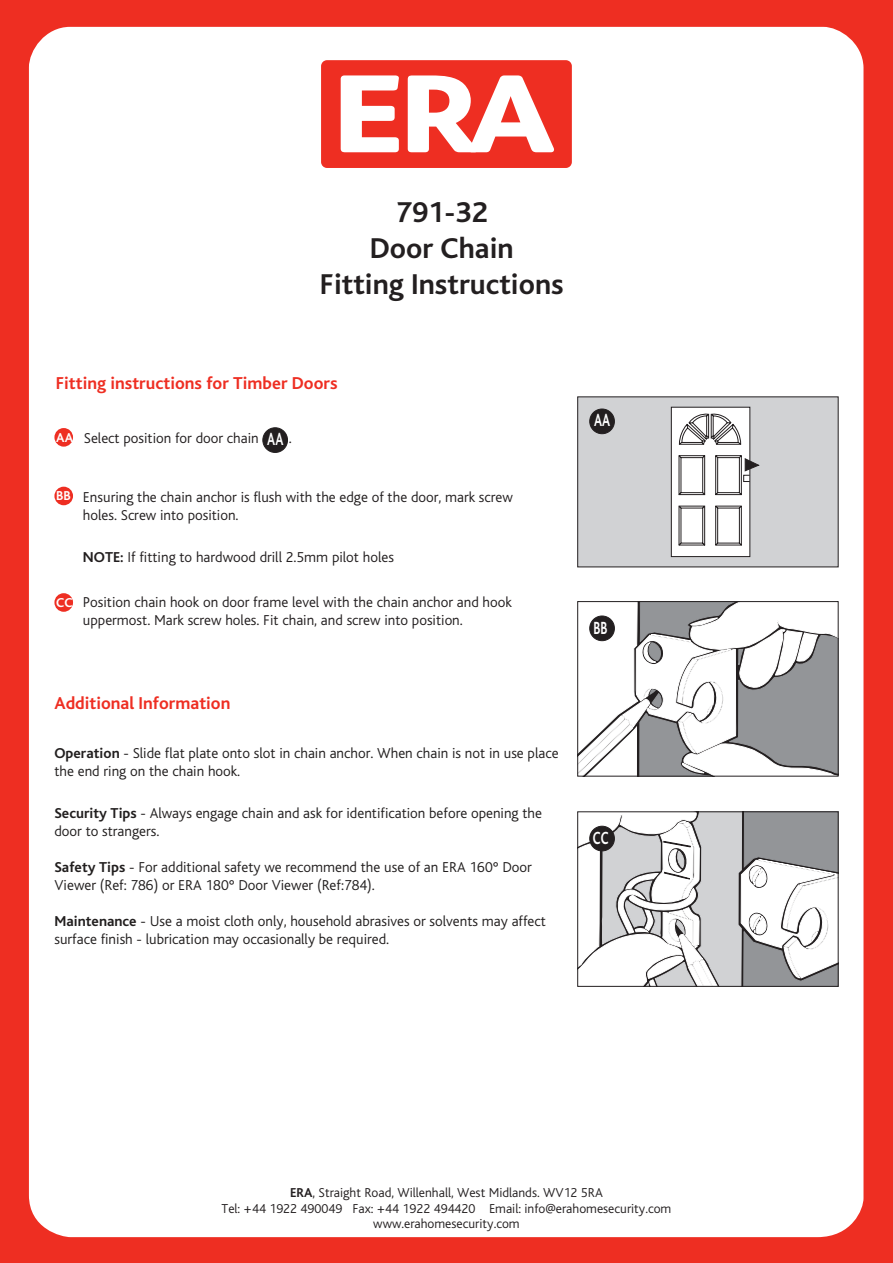
<style>
.page{position:relative;width:893px;height:1263px;background:#ee2e22}
.page>*{position:absolute;margin:0;border:0;box-sizing:border-box;transform-origin:0 0}
.t1{font:700 30px/36px "Bliss";color:#231f20;text-align:center}
.t2{font:700 18.45px "Bliss";color:#fff;scale:.7 1}
.t3{font:700 18px "Bliss";color:#ee2e22}
.t4{font:300 15px/18px "Bliss";color:#211e1e}
.t5{font:300 15px/18px "Bliss";color:#221e1f}
.t6{font:300 13.5px/16.2px "Bliss";color:#231f20;text-align:center}
.t7{font:700 13.5px "Bliss";color:#fff}
.s1{font-weight:700}
</style>
<div class="page">
<div style="left:29px;top:27px;width:834px;height:1210px;background:#fff"></div>
<div style="left:315px;top:54px;width:263px;height:120px;background:#fff;border-radius:9px"></div>
<div style="left:321px;top:60px;width:251px;height:108px;background:#ee2e22;border-radius:6px"></div>
<svg style="left:341px;top:75px;width:58px;height:77px"></svg>
<svg style="left:408px;top:75px;width:146px;height:77px"></svg>
<div style="left:54px;top:593px;width:19px;height:19px;background:#ee2e22;border-radius:50%"></div>
<div style="left:54px;top:487px;width:19px;height:18px;background:#ee2e22;border-radius:50%"></div>
<div style="left:54px;top:428px;width:19px;height:19px;background:#ee2e22;border-radius:50%"></div>
<svg style="left:579px;top:603px;width:257px;height:171px;background:#cecfd0"></svg>
<div style="left:577px;top:601px;width:261px;height:175px;border:1px solid #231f20"></div>
<div style="left:590px;top:616px;width:24px;height:25px;background:#231f20;border-radius:50%"></div>
<div style="left:590px;top:616px;width:24px;height:25px;border:1px solid #231f20;border-radius:50%"></div>
<svg style="left:579px;top:813px;width:257px;height:172px;background:#d0d0d1"></svg>
<div style="left:577px;top:811px;width:261px;height:176px;border:1px solid #231f20"></div>
<div style="left:590px;top:826px;width:24px;height:25px;background:#231f20;border-radius:50%"></div>
<div style="left:590px;top:826px;width:24px;height:25px;border:1px solid #231f20;border-radius:50%"></div>
<div style="left:577px;top:396px;width:261px;height:171px;background:#d1d2d4"></div>
<div style="left:590px;top:409px;width:24px;height:25px;background:#231f20;border-radius:50%"></div>
<div style="left:590px;top:409px;width:24px;height:25px;border:1px solid #231f20;border-radius:50%"></div>
<div style="left:671px;top:407px;width:79px;height:150px;background:#fff;border:1px solid #231f20"></div>
<svg style="left:678px;top:414px;width:81px;height:132px"></svg>
<div style="left:263px;top:428px;width:24px;height:24px;background:#231f20;border-radius:50%"></div>
<div style="left:263px;top:428px;width:25px;height:24px;border:1px solid #231f20;border-radius:50%"></div>
<h1 class="t1" style="left:320px;top:195px;width:245px">791-32<br>Door Chain<br>Fitting Instructions</h1>
<p class="t3" style="left:56px;top:374px;width:283px">Fitting instructions for Timber Doors</p>
<p class="t7" style="left:56px;top:430px;width:18px">AA</p>
<p class="t2" style="left:267px;top:429px;width:25px">AA</p>
<p class="t5" style="left:84px;top:429px;width:176px">Select position for door chain</p>
<p class="t5" style="left:289px;top:429px;width:4px">.</p>
<p class="t7" style="left:56px;top:489px;width:16px">BB</p>
<p class="t5" style="left:83px;top:488px;width:431px">Ensuring the chain anchor is flush with the edge of the door, mark screw holes. Screw into position.</p>
<p class="t5" style="left:83px;top:548px;width:312px"><span class="s1">NOTE:</span> If fitting to hardwood drill 2.5mm pilot holes</p>
<p class="t7" style="left:56px;top:595px;width:18px">CC</p>
<p class="t5" style="left:83px;top:593px;width:430px">Position chain hook on door frame level with the chain anchor and hook uppermost. Mark screw holes. Fit chain, and screw into position.</p>
<p class="t3" style="left:54px;top:694px;width:178px">Additional Information</p>
<p class="t4" style="left:54px;top:744px;width:506px"><span class="s1">Operation</span> - Slide flat plate onto slot in chain anchor. When chain is not in use place the end ring on the chain hook.</p>
<p class="t4" style="left:54px;top:804px;width:489px"><span class="s1">Security Tips</span> - Always engage chain and ask for identification before opening the door to strangers.</p>
<p class="t4" style="left:54px;top:858px;width:479px"><span class="s1">Safety Tips</span> - For additional safety we recommend the use of an ERA 160° Door<br>Viewer (Ref: 786) or ERA 180° Door Viewer (Ref:784).</p>
<p class="t4" style="left:54px;top:912px;width:493px"><span class="s1">Maintenance</span> - Use a moist cloth only, household abrasives or solvents may affect surface finish - lubrication may occasionally be required.</p>
<p class="t2" style="left:594px;top:410px;width:25px">AA</p>
<p class="t2" style="left:594px;top:619px;width:21px">BB</p>
<p class="t2" style="left:593px;top:828px;width:24px">CC</p>
<p class="t6" style="left:222px;top:1185px;width:451px"><span class="s1">ERA</span>, Straight Road, Willenhall, West Midlands. WV12 5RA<br>Tel: +44 1922 490049 Fax: +44 1922 494420 Email: info@erahomesecurity.com</p>
<p class="t6" style="left:373px;top:1216px;width:148px">www.erahomesecurity.com</p>
</div>
